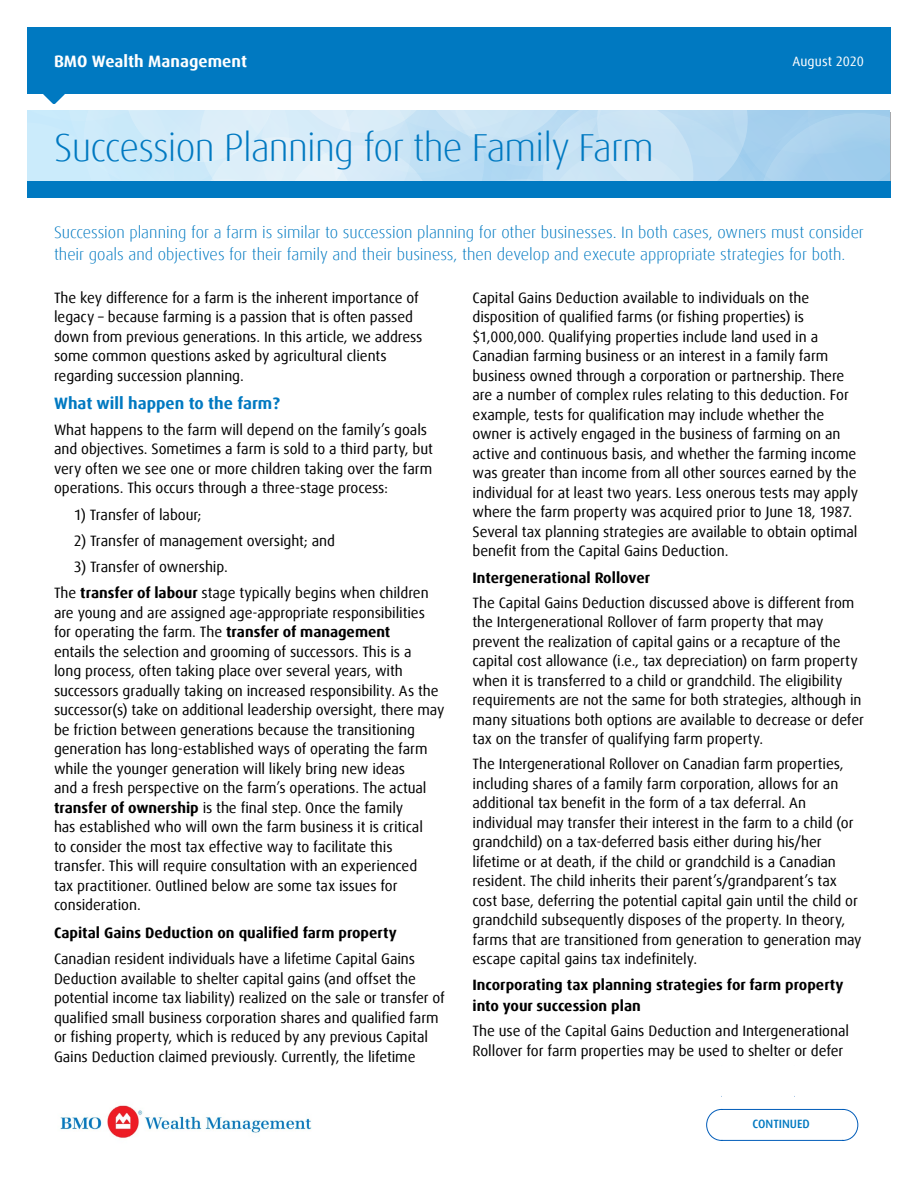
<style>
.page{position:relative;width:918px;height:1188px;background:#fff}
.page>*{position:absolute;margin:0;border:0;box-sizing:border-box;transform-origin:0 0}
.t1{font:300 39px "Dax Offc Pro";letter-spacing:-.02em;color:#0079c1}
.t2{font:300 16.5px/22.5px "Dax Offc Pro";color:#0079c1}
.t3{font:700 16.5px "Dax Offc Pro";color:#0079c1}
.t4{font:700 16.5px "Dax Offc Pro";color:#fff}
.t5{font:15px/19.5px "Dax Offc Pro";letter-spacing:-.005em;color:#000}
.t6{font:700 15px/21px "Dax Offc Pro";color:#000}
.t7{font:13.5px "Dax Offc Pro";letter-spacing:.005em;color:#fff}
.t8{font:500 12px "Dax Offc Pro";color:#0079c1}
.s1{font-weight:700}
</style>
<div class="page">
<div style="left:27px;top:181px;width:864px;height:17px;background:#0079c1"></div>
<img style="left:60px;top:1105px;width:252px;height:33px">
<div style="left:27px;top:27px;width:864px;height:67px;background:#0079c1"></div>
<svg style="left:27px;top:94px;width:863px;height:86px"></svg>
<svg style="left:706px;top:1096px;width:153px;height:45px"></svg>
<p class="t4" style="left:54px;top:51px;width:195px">BMO Wealth Management</p>
<p class="t7" style="left:792px;top:53px;width:73px">August 2020</p>
<p class="t1" style="left:54px;top:122px;width:601px">Succession Planning for the Family Farm</p>
<p class="t2" style="left:54px;top:221px;width:811px">Succession planning for a farm is similar to succession planning for other businesses. In both cases, owners must consider their goals and objectives for their family and their business, then develop and execute appropriate strategies for both.</p>
<p class="t5" style="left:54px;top:288px;width:370px">The key difference for a farm is the inherent importance of legacy – because farming is a passion that is often passed down from previous generations. In this article, we address some common questions asked by agricultural clients regarding succession planning.</p>
<h1 class="t3" style="left:54px;top:392px;width:227px">What will happen to the farm?</h1>
<p class="t5" style="left:54px;top:420px;width:381px">What happens to the farm will depend on the family’s goals and objectives. Sometimes a farm is sold to a third party, but very often we see one or more children taking over the farm operations. This occurs through a three-stage process:</p>
<p class="t5" style="left:74px;top:505px;width:129px">1) Transfer of labour;</p>
<p class="t5" style="left:74px;top:531px;width:263px">2) Transfer of management oversight; and</p>
<p class="t5" style="left:74px;top:557px;width:155px">3) Transfer of ownership.</p>
<p class="t5" style="left:54px;top:583px;width:392px">The <span class="s1">transfer of labour</span> stage typically begins when children are young and are assigned age-appropriate responsibilities for operating the farm. The <span class="s1">transfer of management<br></span>entails the selection and grooming of successors. This is a<br>long process, often taking place over several years, with successors gradually taking on increased responsibility. As the successor(s) take on additional leadership oversight, there may be friction between generations because the transitioning generation has long-established ways of operating the farm while the younger generation will likely bring new ideas<br>and a fresh perspective on the farm’s operations. The actual <span class="s1">transfer of ownership</span> is the final step. Once the family<br>has established who will own the farm business it is critical<br>to consider the most tax effective way to facilitate this transfer. This will require consultation with an experienced<br>tax practitioner. Outlined below are some tax issues for consideration.</p>
<h2 class="t6" style="left:54px;top:922px;width:344px">Capital Gains Deduction on qualified farm property</h2>
<p class="t5" style="left:54px;top:949px;width:392px">Canadian resident individuals have a lifetime Capital Gains Deduction available to shelter capital gains (and offset the potential income tax liability) realized on the sale or transfer of qualified small business corporation shares and qualified farm or fishing property, which is reduced by any previous Capital Gains Deduction claimed previously. Currently, the lifetime</p>
<p class="t5" style="left:472px;top:288px;width:387px">Capital Gains Deduction available to individuals on the disposition of qualified farms (or fishing properties) is $1,000,000. Qualifying properties include land used in a Canadian farming business or an interest in a family farm business owned through a corporation or partnership. There are a number of complex rules relating to this deduction. For example, tests for qualification may include whether the owner is actively engaged in the business of farming on an active and continuous basis, and whether the farming income was greater than income from all other sources earned by the individual for at least two years. Less onerous tests may apply where the farm property was acquired prior to June 18, 1987.<br>Several tax planning strategies are available to obtain optimal benefit from the Capital Gains Deduction.</p>
<h2 class="t6" style="left:472px;top:567px;width:179px">Intergenerational Rollover</h2>
<p class="t5" style="left:472px;top:593px;width:393px">The Capital Gains Deduction discussed above is different from the Intergenerational Rollover of farm property that may prevent the realization of capital gains or a recapture of the capital cost allowance (i.e., tax depreciation) on farm property when it is transferred to a child or grandchild. The eligibility requirements are not the same for both strategies, although in many situations both options are available to decrease or defer tax on the transfer of qualifying farm property.</p>
<p class="t5" style="left:472px;top:754px;width:391px">The Intergenerational Rollover on Canadian farm properties, including shares of a family farm corporation, allows for an additional tax benefit in the form of a tax deferral. An individual may transfer their interest in the farm to a child (or grandchild) on a tax-deferred basis either during his/her lifetime or at death, if the child or grandchild is a Canadian resident. The child inherits their parent’s/grandparent’s tax cost base, deferring the potential capital gain until the child or grandchild subsequently disposes of the property. In theory, farms that are transitioned from generation to generation may escape capital gains tax indefinitely.</p>
<h2 class="t6" style="left:472px;top:975px;width:372px">Incorporating tax planning strategies for farm property into your succession plan</h2>
<p class="t5" style="left:472px;top:1021px;width:378px">The use of the Capital Gains Deduction and Intergenerational<br>Rollover for farm properties may be used to shelter or defer</p>
<p class="t8" style="left:753px;top:1116px;width:59px">CONTINUED</p>
</div>
